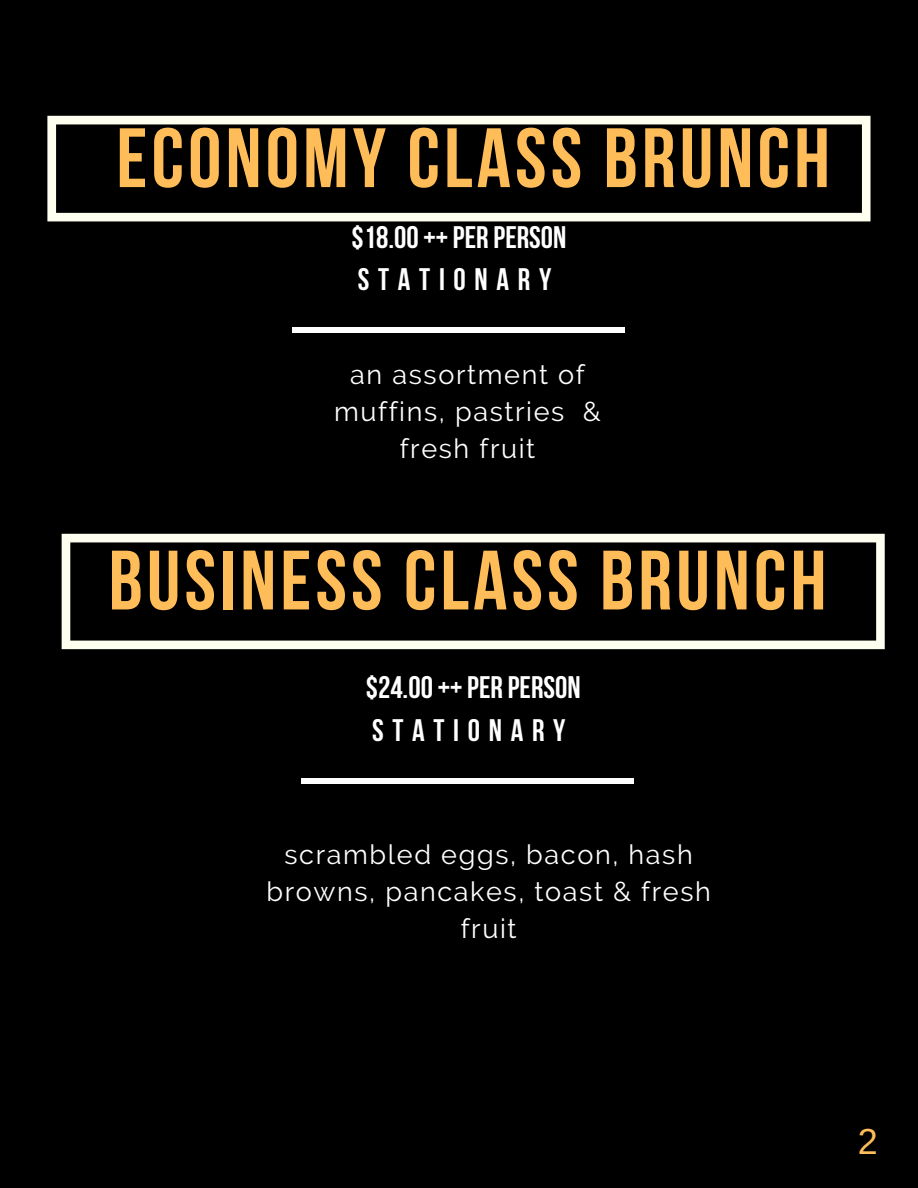
<style>
.page{position:relative;width:918px;height:1188px;background:#000}
.page>*{position:absolute;margin:0;border:0;box-sizing:border-box;transform-origin:0 0}
.t1{font:700 84px "Bebas Neue";letter-spacing:.05em;color:#ffbd59}
.t2{font:36px "Arimo";color:#ffbd59}
.t3{font:700 31.05px "Bebas Neue";color:#fff}
.t4{font:700 31.05px "Bebas Neue";letter-spacing:.28em;color:#fff}
.t5{font:27px/37.2px "Raleway";letter-spacing:.06em;color:#fff;text-align:center}
</style>
<div class="page">
<div style="left:292px;top:327px;width:333px;height:6px;background:#fff"></div>
<svg style="left:47px;top:116px;width:824px;height:105px"></svg>
<svg style="left:62px;top:534px;width:823px;height:115px"></svg>
<div style="left:301px;top:779px;width:333px;height:5px;background:#fff"></div>
<p class="t1" style="left:116px;top:124px;width:715px">ECONOMY CLASS BRUNCH</p>
<p class="t3" style="left:352px;top:224px;width:216px">$18.00++PER PERSON</p>
<p class="t4" style="left:358px;top:267px;width:195px">STATIONARY</p>
<p class="t5" style="left:334px;top:356px;width:268px">an assortment of muffins, pastries &amp; fresh fruit</p>
<p class="t1" style="left:109px;top:546px;width:719px">BUSINESS CLASS BRUNCH</p>
<p class="t3" style="left:366px;top:674px;width:216px">$24.00++PER PERSON</p>
<p class="t4" style="left:372px;top:717px;width:195px">STATIONARY</p>
<p class="t5" style="left:266px;top:836px;width:446px">scrambled eggs, bacon, hash browns, pancakes, toast &amp; fresh fruit</p>
<p class="t2" style="left:858px;top:1121px;width:22px">2</p>
</div>
